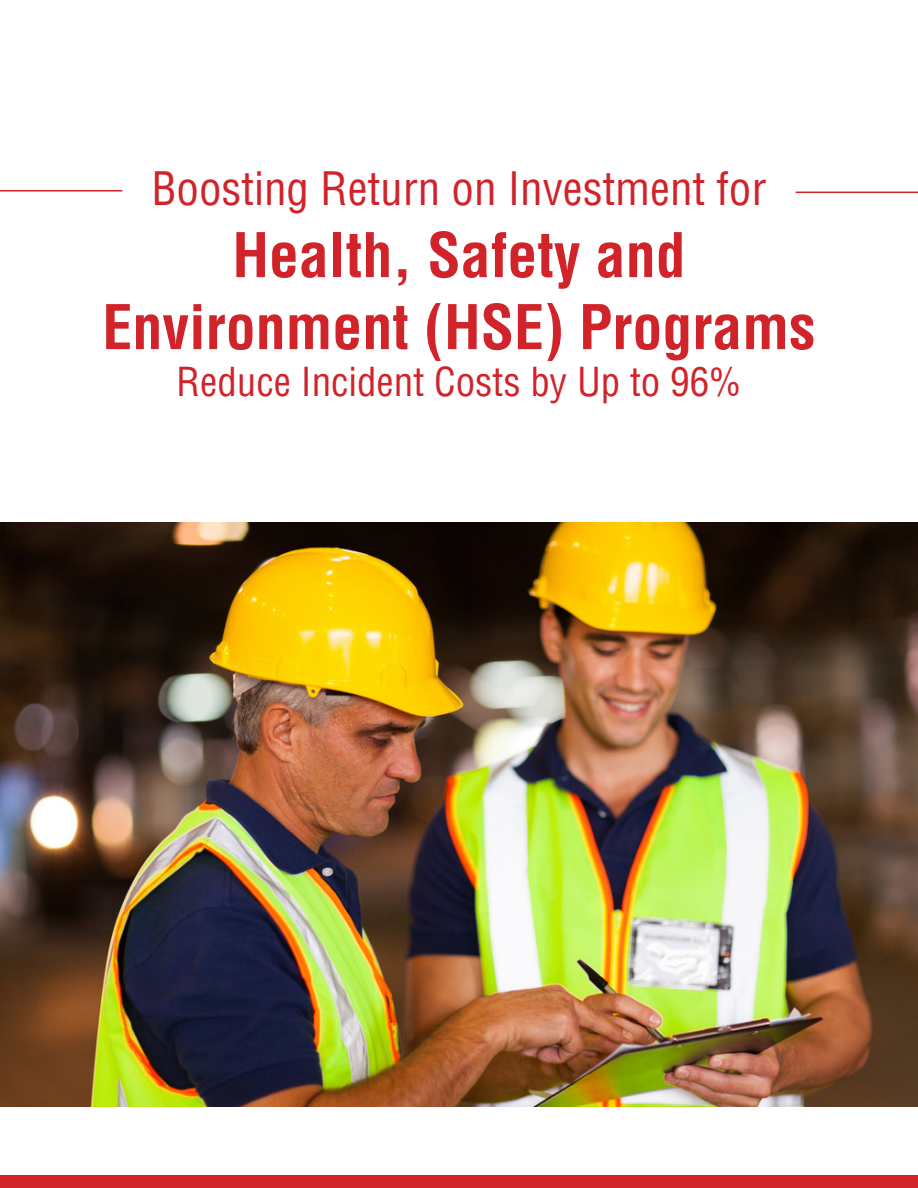
<style>
.page{position:relative;width:918px;height:1188px;background:#fff}
.page>*{position:absolute;margin:0;border:0;box-sizing:border-box;transform-origin:0 0}
.t1{font:700 condensed 60px/72px "Helvetica LT Std";color:#d1232a;text-align:center}
.t2{font:condensed 45px "Helvetica LT Std";color:#d1232a}
.t3{font:condensed 39px "Helvetica LT Std";color:#d1232a}
</style>
<div class="page">
<div style="left:0;top:1141px;width:918px;height:47px;background:#d1232a"></div>
<img style="left:0;top:522px;width:918px;height:585px">
<hr style="left:0;top:190px;width:122px;height:2px;background:#d1232a">
<hr style="left:796px;top:192px;width:122px;height:1px;background:#d1232a">
<div style="left:0;top:1107px;width:918px;height:67px;background:#fff"></div>
<p class="t2" style="left:152px;top:161px;width:616px">Boosting Return on Investment for</p>
<p class="t1" style="left:102px;top:219px;width:715px">Health, Safety and<br>Environment (HSE) Programs</p>
<p class="t3" style="left:176px;top:357px;width:567px">Reduce Incident Costs by Up to 96%</p>
</div>
